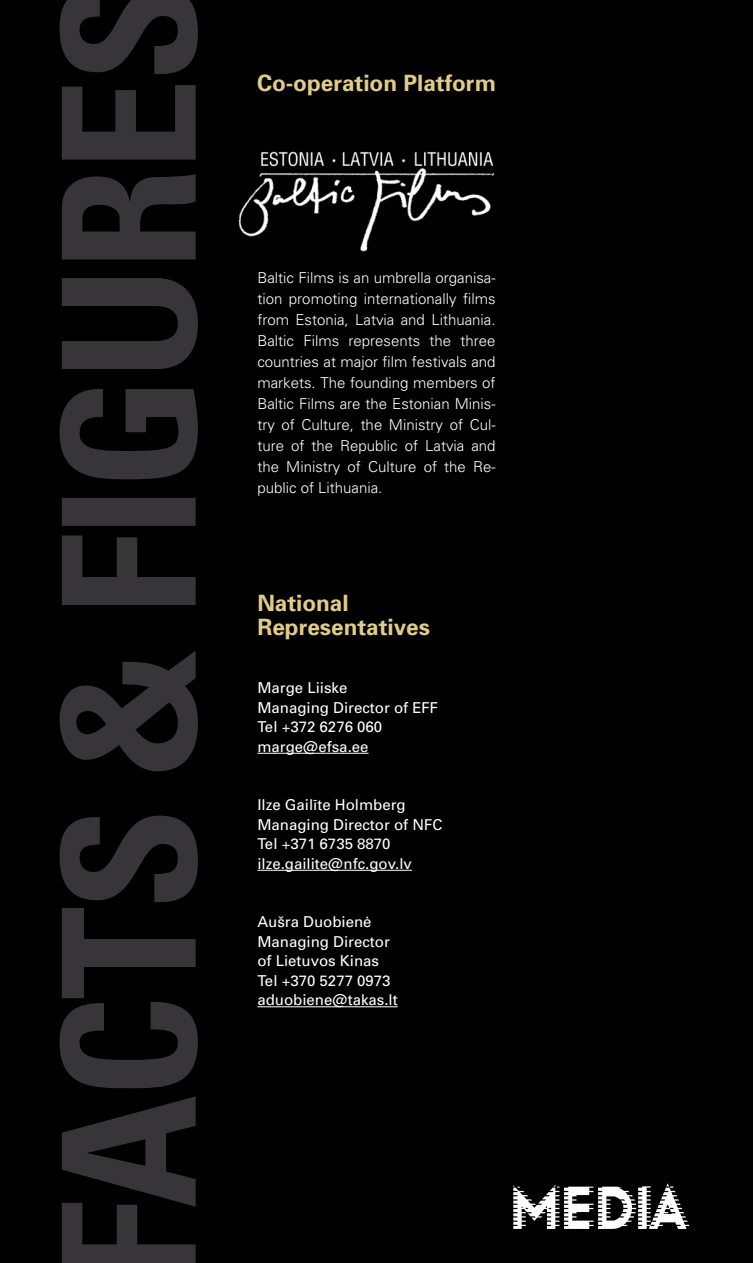
<style>
.page{position:relative;width:753px;height:1263px;background:#000}
.page>*{position:absolute;margin:0;border:0;box-sizing:border-box;transform-origin:0 0}
.t1{font:700 22.5px/24px "Univers CE";color:#e0cc86}
.t2{font:300 15px/21px "Univers CE";color:#fff;text-align:justify}
.t3{font:15px/19.5px "Univers CE";color:#fff}
</style>
<div class="page">
<hr style="left:257px;top:753px;width:111px;height:1px;background:#fff">
<hr style="left:257px;top:870px;width:155px;height:1px;background:#fff">
<hr style="left:257px;top:1006px;width:140px;height:1px;background:#fff">
<svg style="left:60px;top:0;width:138px;height:1263px"></svg>
<img style="left:238px;top:151px;width:257px;height:101px">
<svg style="left:513px;top:1183px;width:176px;height:46px"></svg>
<h1 class="t1" style="left:257px;top:71px;width:240px">Co-operation Platform</h1>
<p class="t2" style="left:257px;top:267px;width:240px">Baltic Films is an umbrella organisa&shy;tion promoting internationally films from Estonia, Latvia and Lithuania.<br>Baltic Films represents the three countries at major film festivals and markets. The founding members of Baltic Films are the Estonian Minis&shy;try of Culture, the Ministry of Cul&shy;ture of the Republic of Latvia and the Ministry of Culture of the Re&shy;public of Lithuania.</p>
<h1 class="t1" style="left:257px;top:591px;width:174px">National<br>Representatives</h1>
<p class="t3" style="left:257px;top:678px;width:182px">Marge Liiske<br>Managing Director of EFF<br>Tel +372 6276 060 marge@efsa.ee</p>
<p class="t3" style="left:257px;top:795px;width:187px">Ilze Gailīte Holmberg<br>Managing Director of NFC<br>Tel +371 6735 8870 ilze.gailite@nfc.gov.lv</p>
<p class="t3" style="left:257px;top:912px;width:142px">Aušra Duobienė<br>Managing Director of Lietuvos Kinas<br>Tel +370 5277 0973 aduobiene@takas.lt</p>
</div>
